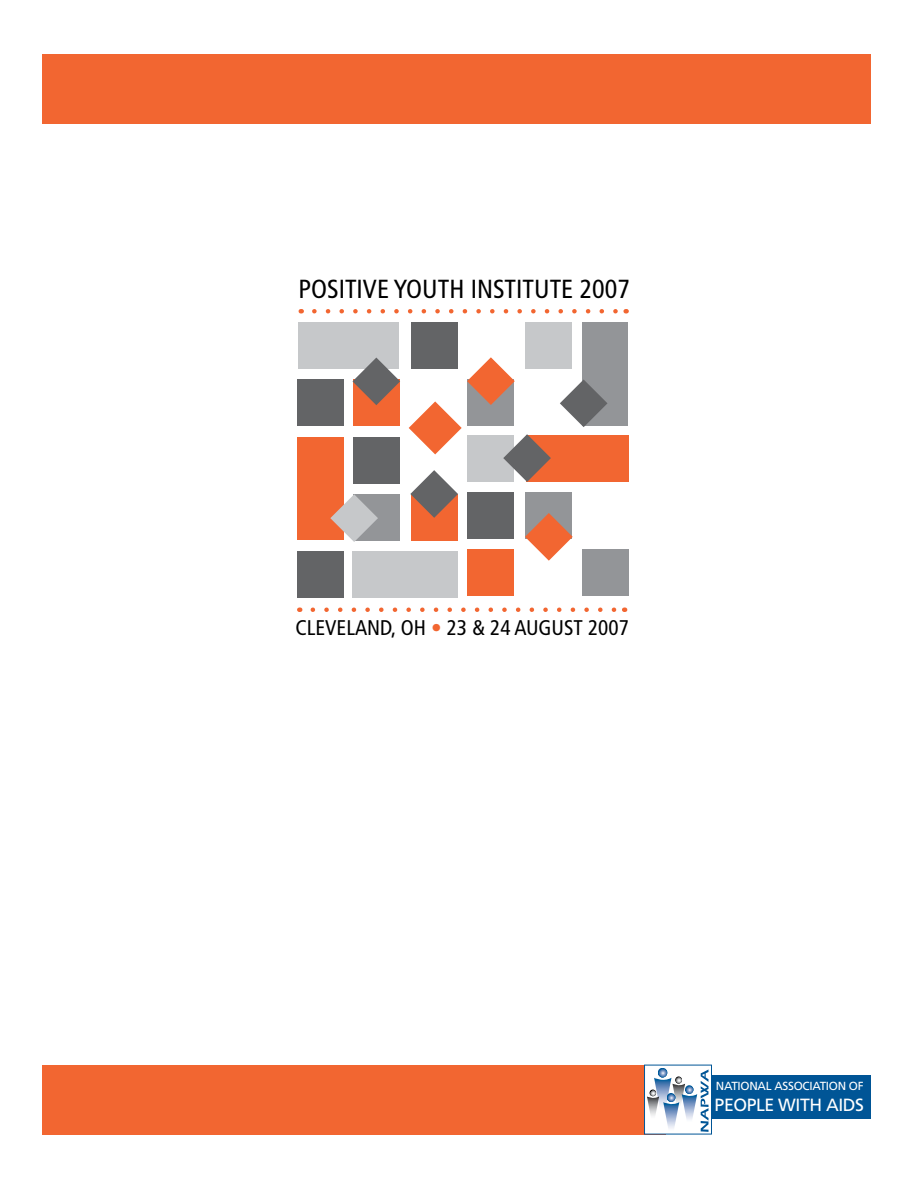
<style>
.page{position:relative;width:918px;height:1188px;background:#fff}
.page>*{position:absolute;margin:0;border:0;box-sizing:border-box;transform-origin:0 0}
.t1{font:condensed 26.1px "Frutiger";color:#000}
.t2{font:condensed 21.3px "Frutiger";color:#000}
.t3{font:17.7px "Frutiger";letter-spacing:-.025em;color:#fff}
.t4{font:11.7px "Frutiger";letter-spacing:-.025em;color:#fff}
.s1{color:#f26631}
</style>
<div class="page">
<div style="left:582px;top:322px;width:45px;height:104px;background:#939598"></div>
<div style="left:297px;top:437px;width:47px;height:103px;background:#f26631"></div>
<div style="left:298px;top:322px;width:101px;height:47px;background:#c6c8ca"></div>
<div style="left:42px;top:1065px;width:624px;height:69px;background:#f26631"></div>
<div style="left:42px;top:54px;width:828px;height:69px;background:#f26631"></div>
<div style="left:709px;top:1075px;width:162px;height:43px;background:#005596"></div>
<div style="left:645px;top:1065px;width:66px;height:69px;background:#fff"></div>
<div style="left:644px;top:1065px;width:68px;height:69px;border:1px solid #005596"></div>
<svg style="left:647px;top:1068px;width:62px;height:64px"></svg>
<div style="left:582px;top:549px;width:47px;height:47px;background:#939598"></div>
<div style="left:526px;top:322px;width:46px;height:47px;background:#c6c8ca"></div>
<div style="left:467px;top:549px;width:47px;height:47px;background:#f26631"></div>
<div style="left:297px;top:551px;width:47px;height:47px;background:#636466"></div>
<div style="left:297px;top:379px;width:47px;height:47px;background:#636466"></div>
<div style="left:353px;top:494px;width:47px;height:47px;background:#939598"></div>
<div style="left:353px;top:437px;width:47px;height:47px;background:#636466"></div>
<div style="left:353px;top:379px;width:47px;height:47px;background:#f26631"></div>
<svg style="left:352px;top:358px;width:48px;height:47px"></svg>
<div style="left:352px;top:551px;width:106px;height:47px;background:#c6c8ca"></div>
<div style="left:411px;top:322px;width:47px;height:47px;background:#636466"></div>
<svg style="left:313px;top:608px;width:304px;height:4px"></svg>
<svg style="left:314px;top:309px;width:304px;height:5px"></svg>
<svg style="left:330px;top:494px;width:48px;height:48px"></svg>
<div style="left:526px;top:435px;width:103px;height:47px;background:#f26631"></div>
<svg style="left:409px;top:357px;width:199px;height:204px"></svg>
<p class="t1" style="left:298px;top:274px;width:333px">POSITIVE YOUTH INSTITUTE 2007</p>
<p class="t2" style="left:295px;top:616px;width:335px">CLEVELAND, OH <span class="s1">•</span> 23 &amp; 24 AUGUST 2007</p>
<p class="t4" style="left:716px;top:1079px;width:149px">NATIONAL ASSOCIATION OF</p>
<p class="t3" style="left:715px;top:1095px;width:151px">PEOPLE WITH AIDS</p>
</div>
